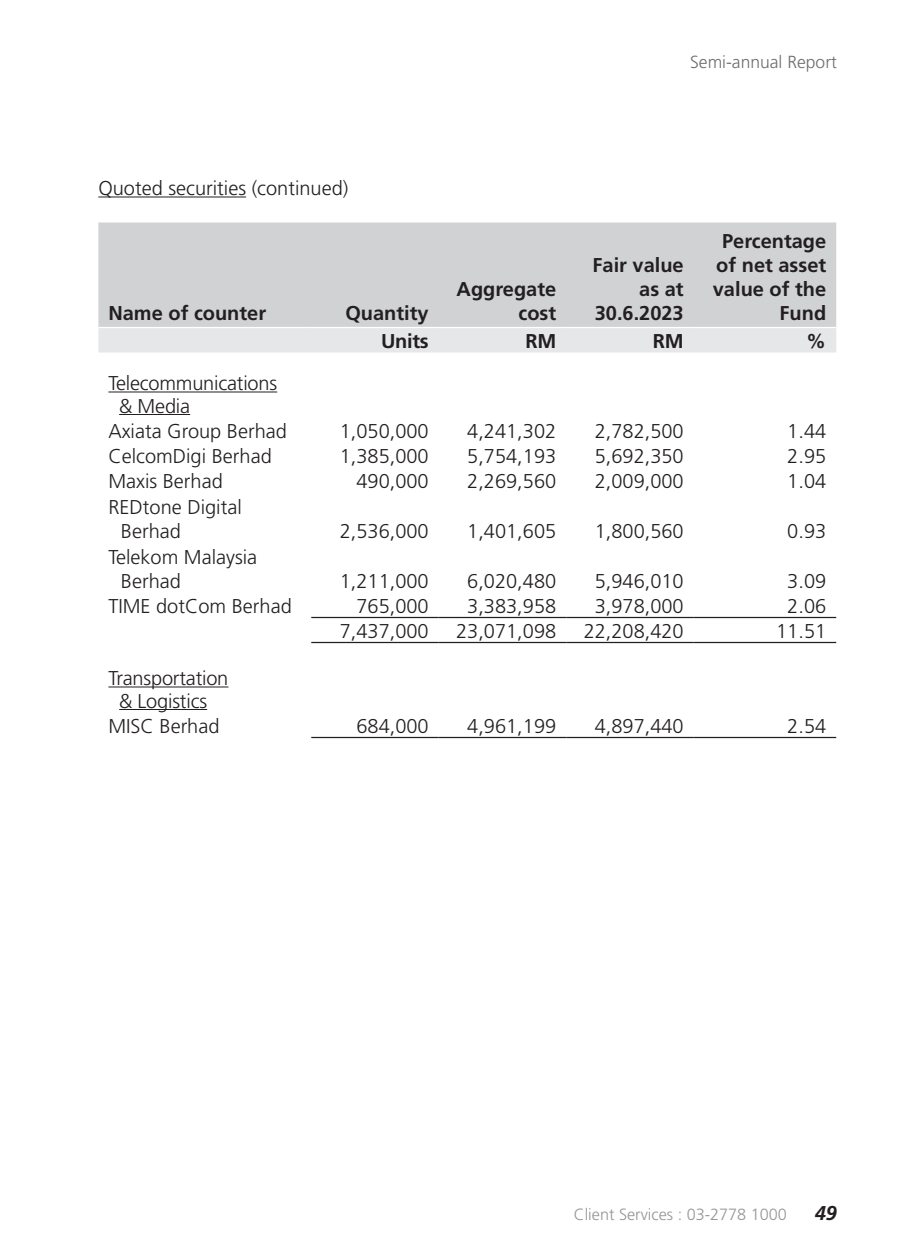
<style>
.page{position:relative;width:900px;height:1260px;background:#fff}
.page>*{position:absolute;margin:0;border:0;box-sizing:border-box;transform-origin:0 0}
.t1{font:300 20px/22.5px "Frutiger LT Std";color:#231f20}
.t2{font:700 20px/24px "Frutiger LT Std";color:#231f20;text-align:right}
.t3{font:italic 700 20px "Frutiger LT Std";color:#231f20}
.t4{font:300 17.5px "Frutiger LT Std";color:#6c6d70}
.t5{font:300 16.25px "Frutiger LT Std";color:#939598}
</style>
<div class="page">
<hr style="left:98px;top:196px;width:148px;height:1px;background:#231f20">
<div style="left:98px;top:222px;width:738px;height:105px;background:#d1d2d4"></div>
<div style="left:98px;top:328px;width:738px;height:24px;background:#e6e7e9"></div>
<hr style="left:311px;top:617px;width:128px;height:1px;background:#231f20">
<hr style="left:439px;top:617px;width:127px;height:1px;background:#231f20">
<hr style="left:566px;top:617px;width:128px;height:1px;background:#231f20">
<hr style="left:694px;top:617px;width:142px;height:1px;background:#231f20">
<hr style="left:311px;top:642px;width:128px;height:1px;background:#231f20">
<hr style="left:439px;top:642px;width:127px;height:1px;background:#231f20">
<hr style="left:566px;top:642px;width:128px;height:1px;background:#231f20">
<hr style="left:694px;top:642px;width:142px;height:1px;background:#231f20">
<hr style="left:311px;top:737px;width:128px;height:1px;background:#231f20">
<hr style="left:439px;top:737px;width:127px;height:1px;background:#231f20">
<hr style="left:566px;top:737px;width:128px;height:1px;background:#231f20">
<hr style="left:694px;top:737px;width:142px;height:1px;background:#231f20">
<hr style="left:108px;top:391px;width:169px;height:1px;background:#231f20">
<hr style="left:119px;top:414px;width:71px;height:1px;background:#231f20">
<hr style="left:108px;top:686px;width:120px;height:1px;background:#231f20">
<hr style="left:119px;top:709px;width:88px;height:1px;background:#231f20">
<p class="t4" style="left:690px;top:52px;width:148px">Semi-annual Report</p>
<p class="t1" style="left:98px;top:177px;width:252px">Quoted securities (continued)</p>
<p class="t2" style="left:108px;top:301px;width:159px">Name of counter</p>
<p class="t2" style="left:345px;top:301px;width:85px">Quantity</p>
<p class="t2" style="left:457px;top:277px;width:101px">Aggregate cost</p>
<p class="t2" style="left:593px;top:253px;width:93px">Fair value as at<br>30.6.2023</p>
<p class="t2" style="left:713px;top:229px;width:115px">Percentage of net asset value of the<br>Fund</p>
<p class="t2" style="left:381px;top:329px;width:49px">Units</p>
<p class="t2" style="left:525px;top:329px;width:32px">RM</p>
<p class="t2" style="left:653px;top:329px;width:32px">RM</p>
<p class="t2" style="left:806px;top:329px;width:21px">%</p>
<p class="t1" style="left:119px;top:372px;width:160px;text-indent:-11px">Telecommunications &amp; Media</p>
<p class="t1" style="left:108px;top:420px;width:180px">Axiata Group Berhad</p>
<p class="t1" style="left:340px;top:420px;width:90px">1,050,000</p>
<p class="t1" style="left:467px;top:420px;width:90px">4,241,302</p>
<p class="t1" style="left:595px;top:420px;width:90px">2,782,500</p>
<p class="t1" style="left:787px;top:420px;width:40px">1.44</p>
<p class="t1" style="left:108px;top:445px;width:165px">CelcomDigi Berhad</p>
<p class="t1" style="left:340px;top:445px;width:90px">1,385,000</p>
<p class="t1" style="left:467px;top:445px;width:90px">5,754,193</p>
<p class="t1" style="left:595px;top:445px;width:90px">5,692,350</p>
<p class="t1" style="left:787px;top:445px;width:40px">2.95</p>
<p class="t1" style="left:108px;top:470px;width:116px">Maxis Berhad</p>
<p class="t1" style="left:356px;top:470px;width:74px">490,000</p>
<p class="t1" style="left:467px;top:470px;width:90px">2,269,560</p>
<p class="t1" style="left:595px;top:470px;width:90px">2,009,000</p>
<p class="t1" style="left:787px;top:470px;width:40px">1.04</p>
<p class="t1" style="left:121px;top:495px;width:122px;line-height:24px;text-indent:-12px">REDtone Digital<br>Berhad</p>
<p class="t1" style="left:340px;top:520px;width:90px">2,536,000</p>
<p class="t1" style="left:467px;top:520px;width:90px">1,401,605</p>
<p class="t1" style="left:595px;top:520px;width:90px">1,800,560</p>
<p class="t1" style="left:787px;top:520px;width:40px">0.93</p>
<p class="t1" style="left:121px;top:545px;width:138px;line-height:24px;text-indent:-12px">Telekom Malaysia<br>Berhad</p>
<p class="t1" style="left:340px;top:570px;width:90px">1,211,000</p>
<p class="t1" style="left:467px;top:570px;width:90px">6,020,480</p>
<p class="t1" style="left:595px;top:570px;width:90px">5,946,010</p>
<p class="t1" style="left:787px;top:570px;width:40px">3.09</p>
<p class="t1" style="left:108px;top:595px;width:185px">TIME dotCom Berhad</p>
<p class="t1" style="left:356px;top:595px;width:74px">765,000</p>
<p class="t1" style="left:467px;top:595px;width:90px">3,383,958</p>
<p class="t1" style="left:595px;top:595px;width:90px">3,978,000</p>
<p class="t1" style="left:787px;top:595px;width:40px">2.06</p>
<p class="t1" style="left:340px;top:620px;width:90px">7,437,000</p>
<p class="t1" style="left:456px;top:620px;width:102px">23,071,098</p>
<p class="t1" style="left:584px;top:620px;width:102px">22,208,420</p>
<p class="t1" style="left:776px;top:620px;width:52px">11.51</p>
<p class="t1" style="left:108px;top:667px;width:122px;text-align:center">Transportation &amp; Logistics</p>
<p class="t1" style="left:108px;top:715px;width:113px">MISC Berhad</p>
<p class="t1" style="left:356px;top:715px;width:74px">684,000</p>
<p class="t1" style="left:467px;top:715px;width:90px">4,961,199</p>
<p class="t1" style="left:595px;top:715px;width:90px">4,897,440</p>
<p class="t1" style="left:787px;top:715px;width:40px">2.54</p>
<p class="t5" style="left:574px;top:1205px;width:215px">Client Services : 03-2778 1000</p>
<p class="t3" style="left:815px;top:1201px;width:24px">49</p>
</div>
